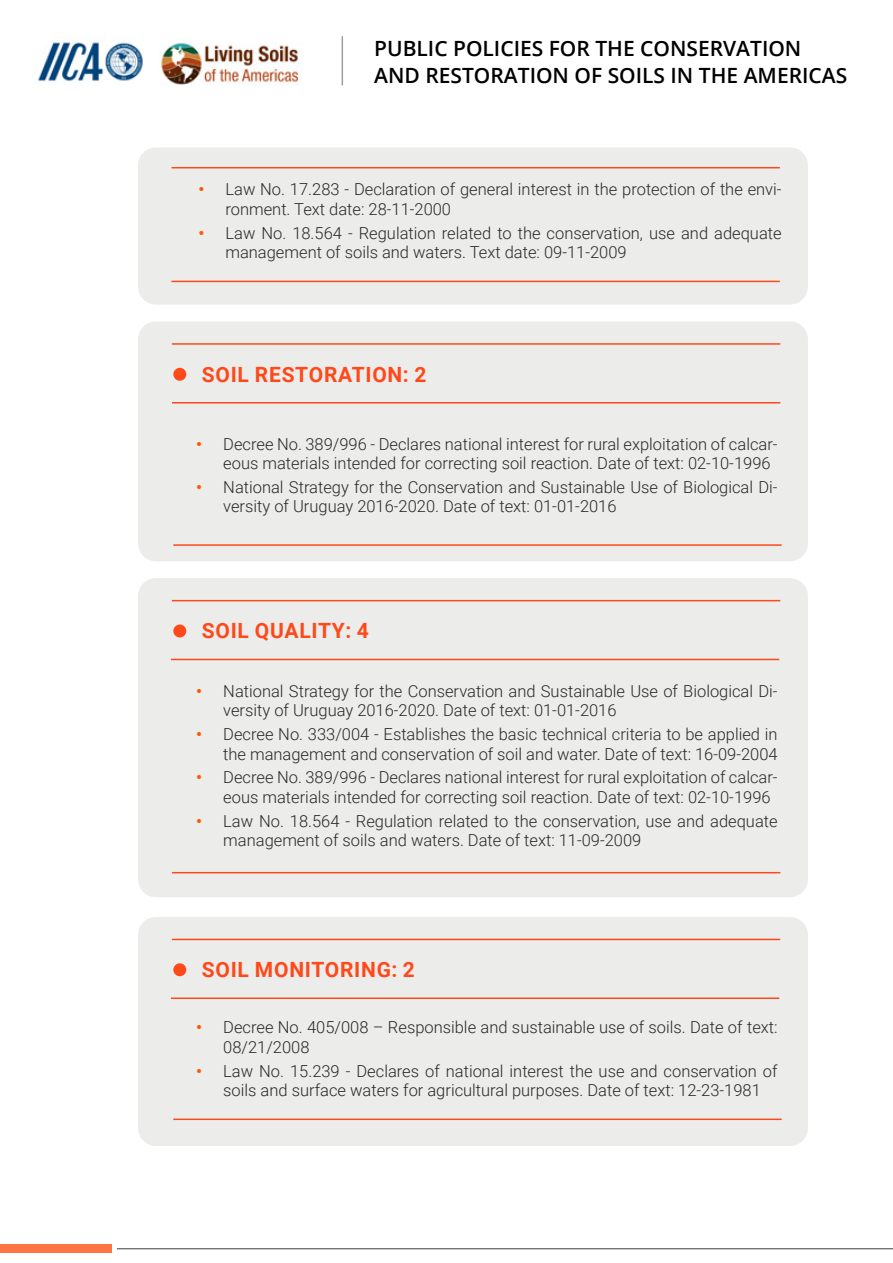
<style>
.page{position:relative;width:893px;height:1263px;background:#fff}
.page>*{position:absolute;margin:0;border:0;box-sizing:border-box;transform-origin:0 0}
.t1{font:600 21px/27px "Open Sans";color:#000}
.t2{font:700 21px "Roboto";letter-spacing:.035em;color:#fe491a}
.t3{font:300 16.5px/19.5px "Roboto";color:#292829}
.s1{font-weight:700;color:#ff5700}
</style>
<div class="page">
<hr style="left:117px;top:1248px;width:776px;height:1px;background:#3e3e3e">
<div style="left:0;top:1244px;width:112px;height:8px;background:#fe7443"></div>
<img style="left:160px;top:43px;width:142px;height:42px">
<img style="left:38px;top:42px;width:105px;height:39px">
<hr style="left:342px;top:36px;width:1px;height:49px;background:#000">
<div style="left:138px;top:147px;width:670px;height:158px;background:#ececeb;border-radius:18px"></div>
<hr style="left:171px;top:167px;width:609px;height:1px;background:#fe491a">
<hr style="left:171px;top:281px;width:609px;height:1px;background:#fe491a">
<div style="left:138px;top:321px;width:670px;height:240px;background:#ececeb;border-radius:18px"></div>
<div style="left:138px;top:917px;width:670px;height:229px;background:#ececeb;border-radius:18px"></div>
<div style="left:138px;top:578px;width:670px;height:319px;background:#ececeb;border-radius:18px"></div>
<hr style="left:172px;top:402px;width:608px;height:1px;background:#fe491a">
<hr style="left:171px;top:997px;width:608px;height:2px;background:#fe491a">
<hr style="left:171px;top:659px;width:608px;height:1px;background:#fe491a">
<hr style="left:173px;top:544px;width:609px;height:2px;background:#fe491a">
<hr style="left:173px;top:1118px;width:609px;height:2px;background:#fe491a">
<hr style="left:172px;top:872px;width:608px;height:1px;background:#fe491a">
<hr style="left:172px;top:343px;width:608px;height:2px;background:#fe491a">
<hr style="left:172px;top:939px;width:608px;height:1px;background:#fe491a">
<hr style="left:172px;top:600px;width:608px;height:1px;background:#fe491a">
<div style="left:173px;top:368px;width:13px;height:13px;background:#fe491a;border-radius:50%"></div>
<div style="left:173px;top:963px;width:13px;height:13px;background:#fe491a;border-radius:50%"></div>
<div style="left:173px;top:624px;width:13px;height:13px;background:#fe491a;border-radius:50%"></div>
<p class="t1" style="left:374px;top:35px;width:475px">PUBLIC POLICIES FOR THE CONSERVATION<br>AND RESTORATION OF SOILS IN THE AMERICAS</p>
<p class="t3" style="left:225px;top:179px;width:558px;text-indent:-27px"><span class="s1">•</span> Law No. 17.283 - Declaration of general interest in the protection of the envi&shy;ronment. Text date: 28-11-2000</p>
<p class="t3" style="left:225px;top:222px;width:558px;text-indent:-27px"><span class="s1">•</span> Law No. 18.564 - Regulation related to the conservation, use and adequate management of soils and waters. Text date: 09-11-2009</p>
<p class="t2" style="left:202px;top:359px;width:226px">SOIL RESTORATION: 2</p>
<p class="t3" style="left:223px;top:433px;width:556px;text-indent:-27px"><span class="s1">•</span> Decree No. 389/996 - Declares national interest for rural exploitation of calcar&shy;eous materials intended for correcting soil reaction. Date of text: 02-10-1996</p>
<p class="t3" style="left:223px;top:477px;width:556px;text-indent:-27px"><span class="s1">•</span> National Strategy for the Conservation and Sustainable Use of Biological Di&shy;versity of Uruguay 2016-2020. Date of text: 01-01-2016</p>
<p class="t2" style="left:202px;top:616px;width:169px">SOIL QUALITY: 4</p>
<p class="t3" style="left:223px;top:680px;width:556px;text-indent:-27px"><span class="s1">•</span> National Strategy for the Conservation and Sustainable Use of Biological Di&shy;versity of Uruguay 2016-2020. Date of text: 01-01-2016</p>
<p class="t3" style="left:196px;top:724px;width:583px;text-align:right"><span class="s1">•</span> Decree No. 333/004 - Establishes the basic technical criteria to be applied in the management and conservation of soil and water. Date of text: 16-09-2004</p>
<p class="t3" style="left:223px;top:767px;width:556px;text-indent:-27px"><span class="s1">•</span> Decree No. 389/996 - Declares national interest for rural exploitation of calcar&shy;eous materials intended for correcting soil reaction. Date of text: 02-10-1996</p>
<p class="t3" style="left:223px;top:810px;width:556px;text-indent:-27px"><span class="s1">•</span> Law No. 18.564 - Regulation related to the conservation, use and adequate management of soils and waters. Date of text: 11-09-2009</p>
<p class="t2" style="left:202px;top:955px;width:215px">SOIL MONITORING: 2</p>
<p class="t3" style="left:223px;top:1017px;width:556px;text-indent:-27px"><span class="s1">•</span> Decree No. 405/008 – Responsible and sustainable use of soils. Date of text:<br>08/21/2008</p>
<p class="t3" style="left:223px;top:1060px;width:556px;text-indent:-27px"><span class="s1">•</span> Law No. 15.239 - Declares of national interest the use and conservation of soils and surface waters for agricultural purposes. Date of text: 12-23-1981</p>
</div>
